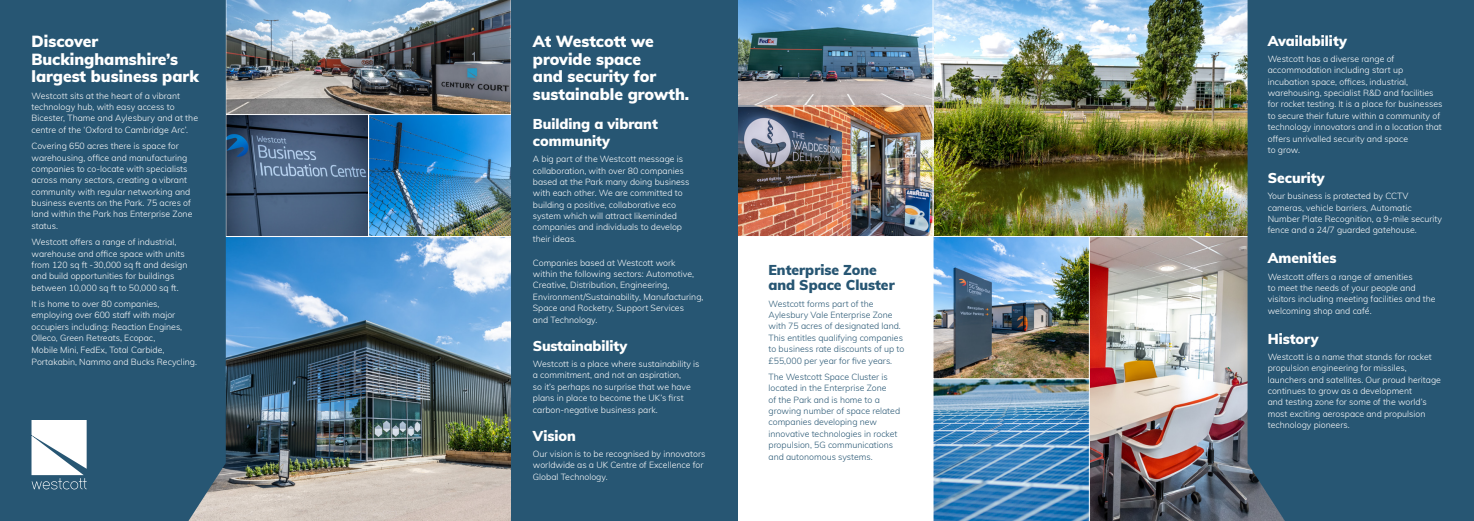
<style>
.page{position:relative;width:1474px;height:521px;background:#fff}
.page>*{position:absolute;margin:0;border:0;box-sizing:border-box;transform-origin:0 0}
.t1{font:900 15.75px/17.5px "Muli";color:#fff}
.t2{font:900 14px/16.8px "Muli";color:#fff}
.t3{font:900 14px/15.8px "Muli";color:#275673}
.t4{font:900 14px "Muli";letter-spacing:-.02em;color:#fff}
.t5{font:300 8.75px/11.4px "Muli";color:#fff}
.t6{font:300 8.75px/11.4px "Muli";color:#275673}
</style>
<div class="page">
<img style="left:1089px;top:237px;width:158px;height:284px">
<img style="left:226px;top:0;width:285px;height:114px">
<img style="left:227px;top:116px;width:284px;height:119px">
<div style="left:368px;top:114px;width:159px;height:123px;border:1px solid #fff"></div>
<img style="left:226px;top:236px;width:285px;height:285px">
<svg style="left:933px;top:379px;width:156px;height:142px;background:#558fbb"></svg>
<img style="left:933px;top:0;width:314px;height:236px">
<div style="left:1247px;top:0;width:226px;height:521px;background:#275673"></div>
<img style="left:737px;top:0;width:196px;height:106px">
<img style="left:934px;top:238px;width:153px;height:139px">
<div style="left:932px;top:236px;width:157px;height:143px;border:1px solid #fff"></div>
<img style="left:739px;top:108px;width:192px;height:127px">
<div style="left:737px;top:106px;width:196px;height:131px;border:1px solid #fff"></div>
<div style="left:225px;top:114px;width:144px;height:123px;border:1px solid #fff"></div>
<div style="left:511px;top:0;width:226px;height:521px;background:#275673"></div>
<div style="left:0;top:0;width:226px;height:521px;background:#275673"></div>
<svg style="left:32px;top:420px;width:55px;height:69px"></svg>
<p class="t1" style="left:32px;top:32px;width:169px">Discover<br>Buckinghamshire’s largest business park</p>
<p class="t5" style="left:32px;top:89px;width:168px">Westcott sits at the heart of a vibrant technology hub, with easy access to Bicester, Thame and Aylesbury and at the centre of the ‘Oxford to Cambridge Arc’.</p>
<p class="t5" style="left:32px;top:140px;width:162px">Covering 650 acres there is space for warehousing, office and manufacturing companies to co-locate with specialists across many sectors, creating a vibrant community with regular networking and business events on the Park. 75 acres of land within the Park has Enterprise Zone status.</p>
<p class="t5" style="left:32px;top:236px;width:157px">Westcott offers a range of industrial, warehouse and office space with units from 120 sq ft -30,000 sq ft and design and build opportunities for buildings between 10,000 sq ft to 50,000 sq ft.</p>
<p class="t5" style="left:32px;top:298px;width:152px">It is home to over 80 companies, employing over 600 staff with major occupiers including: Reaction Engines, Olleco, Green Retreats, Ecopac, Mobile Mini, FedEx, Total Carbide,</p>
<p class="t5" style="left:32px;top:356px;width:167px">Portakabin, Nammo and Bucks Recycling.</p>
<p class="t1" style="left:533px;top:32px;width:158px">At Westcott we provide space<br>and security for sustainable growth.</p>
<p class="t2" style="left:533px;top:115px;width:126px">Building a vibrant community</p>
<p class="t5" style="left:533px;top:153px;width:158px">A big part of the Westcott message is collaboration, with over 80 companies based at the Park many doing business with each other. We are committed to building a positive, collaborative eco system which will attract likeminded companies and individuals to develop their ideas.</p>
<p class="t5" style="left:533px;top:256px;width:172px">Companies based at Westcott work<br>within the following sectors: Automotive, Creative, Distribution, Engineering, Environment/Sustainability, Manufacturing, Space and Rocketry, Support Services<br>and Technology.</p>
<p class="t4" style="left:533px;top:335px;width:96px">Sustainability</p>
<p class="t5" style="left:533px;top:358px;width:168px">Westcott is a place where sustainability is a commitment, and not an aspiration,<br>so it’s perhaps no surprise that we have plans in place to become the UK’s first carbon-negative business park.</p>
<p class="t2" style="left:533px;top:426px;width:45px">Vision</p>
<p class="t5" style="left:533px;top:448px;width:174px">Our vision is to be recognised by innovators worldwide as a UK Centre of Excellence for<br>Global Technology.</p>
<p class="t3" style="left:768px;top:261px;width:128px">Enterprise Zone and Space Cluster</p>
<p class="t6" style="left:768px;top:297px;width:137px">Westcott forms part of the<br>Aylesbury Vale Enterprise Zone with 75 acres of designated land.<br>This entitles qualifying companies to business rate discounts of up to £55,000 per year for five years.</p>
<p class="t6" style="left:768px;top:371px;width:133px">The Westcott Space Cluster is located in the Enterprise Zone<br>of the Park and is home to a growing number of space related companies developing new innovative technologies in rocket propulsion, 5G communications and autonomous systems.</p>
<p class="t2" style="left:1267px;top:31px;width:81px">Availability</p>
<p class="t5" style="left:1267px;top:53px;width:176px">Westcott has a diverse range of accommodation including start up incubation space, offices, industrial, warehousing, specialist R&amp;D and facilities for rocket testing. It is a place for businesses to secure their future within a community of technology innovators and in a location that offers unrivalled security and space<br>to grow.</p>
<p class="t2" style="left:1267px;top:169px;width:58px">Security</p>
<p class="t5" style="left:1267px;top:190px;width:176px">Your business is protected by CCTV cameras, vehicle barriers, Automatic Number Plate Recognition, a 9-mile security fence and a 24/7 guarded gatehouse.</p>
<p class="t2" style="left:1267px;top:249px;width:70px">Amenities</p>
<p class="t5" style="left:1267px;top:270px;width:169px">Westcott offers a range of amenities<br>to meet the needs of your people and visitors including meeting facilities and the welcoming shop and café.</p>
<p class="t2" style="left:1267px;top:329px;width:52px">History</p>
<p class="t5" style="left:1267px;top:351px;width:175px">Westcott is a name that stands for rocket propulsion engineering for missiles, launchers and satellites. Our proud heritage continues to grow as a development<br>and testing zone for some of the world’s most exciting aerospace and propulsion technology pioneers.</p>
</div>
